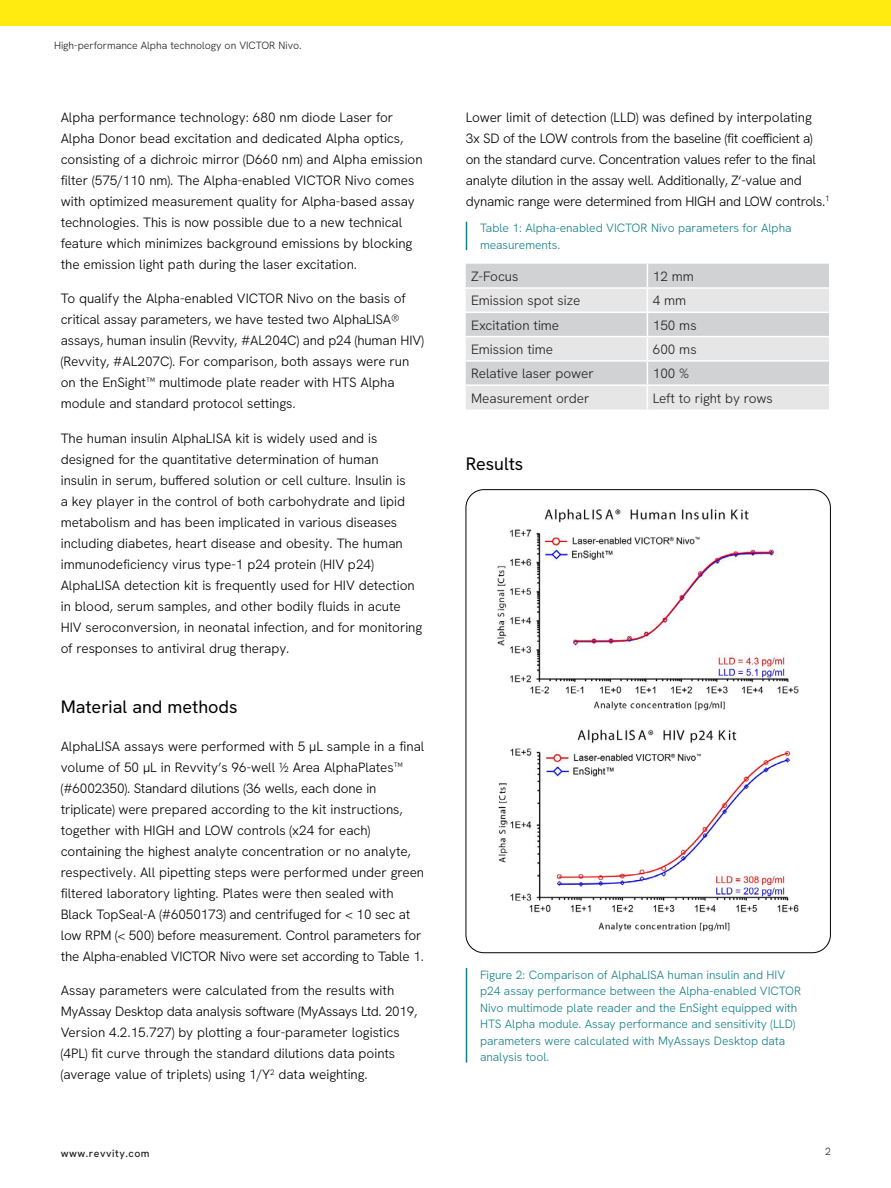
<style>
.page{position:relative;width:891px;height:1188px;background:#fff}
.page>*{position:absolute;margin:0;border:0;box-sizing:border-box;transform-origin:0 0}
.Sub_Head{font:18px "Hanken Grotesk";color:#000}
.Body_Copy{font:300 13.5px/21px "Hanken Grotesk";letter-spacing:-.005em;color:#000}
.Table_Body_Black{font:300 13.5px "Hanken Grotesk";color:#231f20}
.Captions{font:300 12px/16.5px "Hanken Grotesk";color:#148087}
.t1{font:300 10.5px "Hanken Grotesk";color:#231f20}
.t2{font:500 10.5px "Hanken Grotesk";letter-spacing:.05em;color:#231f20}
</style>
<div class="page">
<div style="left:0;top:0;width:891px;height:26px;background:#ffeb0f"></div>
<div style="left:466px;top:264px;width:363px;height:23px;background:#d1d2d4"></div>
<svg style="left:466px;top:289px;width:363px;height:121px;background:#dededf"></svg>
<hr style="left:466px;top:312px;width:181px;height:1px;background:#fff">
<hr style="left:647px;top:312px;width:182px;height:1px;background:#fff">
<hr style="left:466px;top:336px;width:181px;height:1px;background:#fff">
<hr style="left:647px;top:336px;width:182px;height:1px;background:#fff">
<hr style="left:466px;top:360px;width:181px;height:2px;background:#fff">
<hr style="left:647px;top:360px;width:182px;height:2px;background:#fff">
<hr style="left:466px;top:384px;width:181px;height:2px;background:#fff">
<hr style="left:647px;top:384px;width:182px;height:2px;background:#fff">
<svg style="left:647px;top:264px;width:1px;height:146px"></svg>
<svg style="left:466px;top:222px;width:1px;height:28px"></svg>
<hr style="left:466px;top:968px;width:1px;height:95px;background:#148087">
<img style="left:497px;top:509px;width:302px;height:423px">
<p class="t1" style="left:54px;top:39px;width:249px">High-performance Alpha technology on VICTOR Nivo.</p>
<p class="Body_Copy" style="left:61px;top:106px;width:363px">Alpha performance technology: 680 nm diode Laser for Alpha Donor bead excitation and dedicated Alpha optics, consisting of a dichroic mirror (D660 nm) and Alpha emission filter (575/110 nm). The Alpha-enabled VICTOR Nivo comes with optimized measurement quality for Alpha-based assay technologies. This is now possible due to a new technical feature which minimizes background emissions by blocking the emission light path during the laser excitation.</p>
<p class="Body_Copy" style="left:61px;top:288px;width:365px">To qualify the Alpha-enabled VICTOR Nivo on the basis of critical assay parameters, we have tested two AlphaLISA® assays, human insulin (Revvity, #AL204C) and p24 (human HIV) (Revvity, #AL207C). For comparison, both assays were run on the EnSight™ multimode plate reader with HTS Alpha module and standard protocol settings.</p>
<p class="Body_Copy" style="left:61px;top:427px;width:363px">The human insulin AlphaLISA kit is widely used and is designed for the quantitative determination of human<br>insulin in serum, buffered solution or cell culture. Insulin is<br>a key player in the control of both carbohydrate and lipid metabolism and has been implicated in various diseases including diabetes, heart disease and obesity. The human immunodeficiency virus type-1 p24 protein (HIV p24)<br>AlphaLISA detection kit is frequently used for HIV detection in blood, serum samples, and other bodily fluids in acute HIV seroconversion, in neonatal infection, and for monitoring of responses to antiviral drug therapy.</p>
<p class="Sub_Head" style="left:61px;top:695px;width:178px">Material and methods</p>
<p class="Body_Copy" style="left:61px;top:735px;width:365px">AlphaLISA assays were performed with 5 μL sample in a final volume of 50 μL in Revvity’s 96-well ½ Area AlphaPlates™ (#6002350). Standard dilutions (36 wells, each done in triplicate) were prepared according to the kit instructions, together with HIGH and LOW controls (x24 for each) containing the highest analyte concentration or no analyte, respectively. All pipetting steps were performed under green filtered laboratory lighting. Plates were then sealed with Black TopSeal-A (#6050173) and centrifuged for &lt; 10 sec at low RPM (&lt; 500) before measurement. Control parameters for the Alpha-enabled VICTOR Nivo were set according to Table 1.</p>
<p class="Body_Copy" style="left:61px;top:980px;width:358px">Assay parameters were calculated from the results with MyAssay Desktop data analysis software (MyAssays Ltd. 2019, Version 4.2.15.727) by plotting a four-parameter logistics (4PL) fit curve through the standard dilutions data points (average value of triplets) using 1/Y<sup>2</sup> data weighting.</p>
<p class="Body_Copy" style="left:466px;top:106px;width:365px">Lower limit of detection (LLD) was defined by interpolating<br>3x SD of the LOW controls from the baseline (fit coefficient a) on the standard curve. Concentration values refer to the final analyte dilution in the assay well. Additionally, Z‘-value and dynamic range were determined from HIGH and LOW controls.<sup>1</sup></p>
<p class="Captions" style="left:480px;top:220px;width:313px">Table 1: Alpha-enabled VICTOR Nivo parameters for Alpha measurements.</p>
<p class="Table_Body_Black" style="left:471px;top:268px;width:49px">Z-Focus</p>
<p class="Table_Body_Black" style="left:653px;top:268px;width:43px">12 mm</p>
<p class="Table_Body_Black" style="left:471px;top:292px;width:111px">Emission spot size</p>
<p class="Table_Body_Black" style="left:653px;top:292px;width:35px">4 mm</p>
<p class="Table_Body_Black" style="left:471px;top:316px;width:90px">Excitation time</p>
<p class="Table_Body_Black" style="left:653px;top:316px;width:45px">150 ms</p>
<p class="Table_Body_Black" style="left:471px;top:341px;width:83px">Emission time</p>
<p class="Table_Body_Black" style="left:653px;top:341px;width:45px">600 ms</p>
<p class="Table_Body_Black" style="left:471px;top:365px;width:124px">Relative laser power</p>
<p class="Table_Body_Black" style="left:653px;top:365px;width:38px">100 %</p>
<p class="Table_Body_Black" style="left:471px;top:389px;width:120px">Measurement order</p>
<p class="Table_Body_Black" style="left:653px;top:389px;width:121px">Left to right by rows</p>
<p class="Sub_Head" style="left:466px;top:452px;width:59px">Results</p>
<p class="Captions" style="left:480px;top:966px;width:323px">Figure 2: Comparison of AlphaLISA human insulin and HIV p24 assay performance between the Alpha-enabled VICTOR Nivo multimode plate reader and the EnSight equipped with HTS Alpha module. Assay performance and sensitivity (LLD) parameters were calculated with MyAssays Desktop data analysis tool.</p>
<p class="t2" style="left:61px;top:1147px;width:90px">www.revvity.com</p>
<p class="t1" style="left:825px;top:1145px;width:7px">2</p>
</div>
